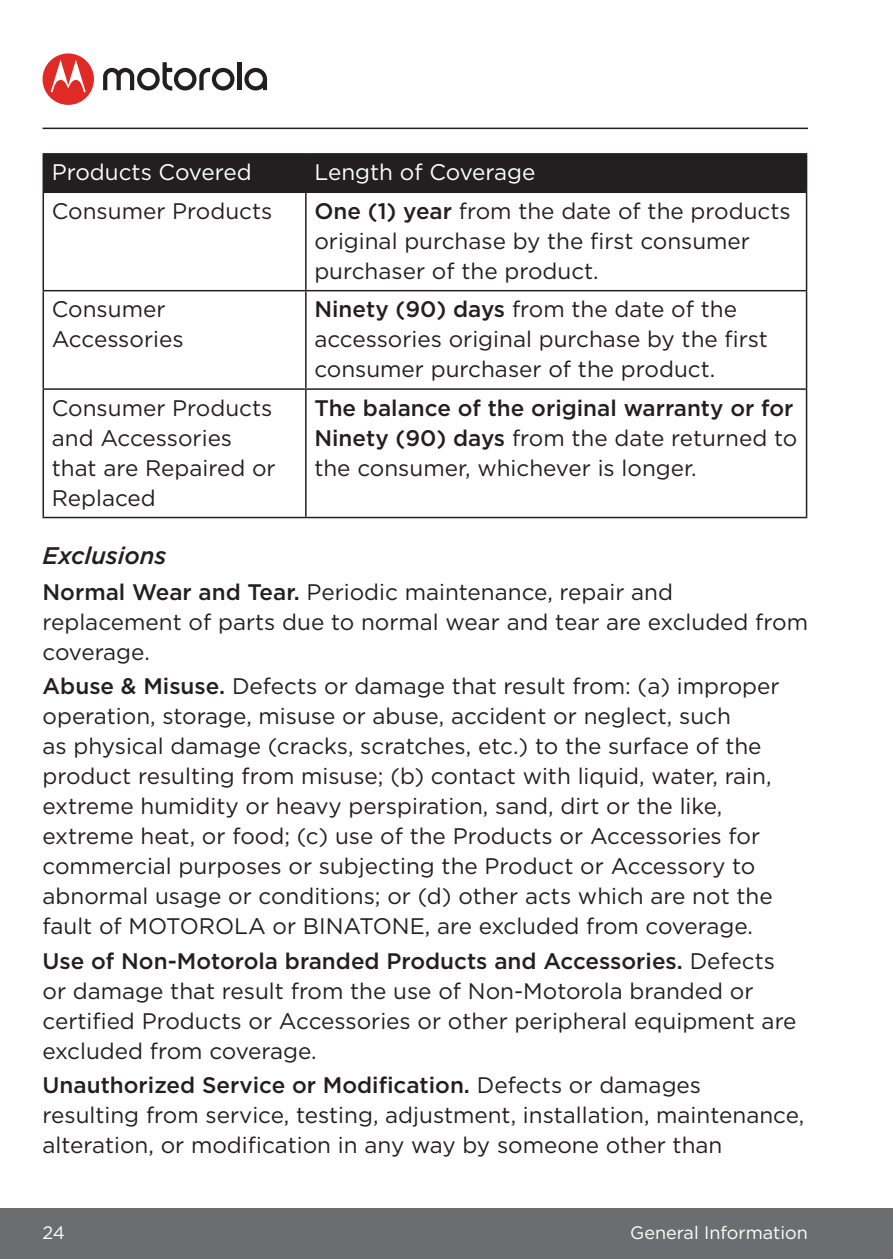
<style>
.page{position:relative;width:893px;height:1259px;background:#fff}
.page>*{position:absolute;margin:0;border:0;box-sizing:border-box;transform-origin:0 0}
.t1{font:italic 500 24px "Gotham";letter-spacing:-.005em;color:#231f20}
.t2{font:22.5px/30px "Gotham";color:#231f20}
.t3{font:22.5px "Gotham";color:#fff}
.t4{font:18px "Gotham";color:#fff}
.s1{font-weight:500}
</style>
<div class="page">
<div style="left:0;top:1208px;width:893px;height:51px;background:#6c6d70"></div>
<hr style="left:43px;top:128px;width:765px;height:1px;background:#231f20">
<div style="left:43px;top:53px;width:51px;height:52px;background:#e02a26;border-radius:50%"></div>
<svg style="left:51px;top:60px;width:35px;height:32px"></svg>
<svg style="left:244px;top:68px;width:23px;height:22px"></svg>
<div style="left:237px;top:62px;width:5px;height:28px;background:#221f1f"></div>
<svg style="left:103px;top:62px;width:131px;height:28px"></svg>
<div style="left:44px;top:155px;width:762px;height:36px;background:#231f20"></div>
<hr style="left:43px;top:153px;width:263px;height:2px;background:#231f20">
<hr style="left:43px;top:155px;width:1px;height:36px;background:#231f20">
<hr style="left:306px;top:153px;width:501px;height:2px;background:#231f20">
<hr style="left:305px;top:155px;width:2px;height:36px;background:#231f20">
<hr style="left:806px;top:155px;width:1px;height:36px;background:#231f20">
<hr style="left:43px;top:191px;width:263px;height:2px;background:#231f20">
<hr style="left:43px;top:193px;width:1px;height:97px;background:#231f20">
<hr style="left:306px;top:191px;width:501px;height:2px;background:#231f20">
<hr style="left:305px;top:193px;width:2px;height:97px;background:#231f20">
<hr style="left:806px;top:193px;width:1px;height:97px;background:#231f20">
<hr style="left:43px;top:290px;width:263px;height:1px;background:#231f20">
<hr style="left:43px;top:291px;width:1px;height:97px;background:#231f20">
<hr style="left:306px;top:290px;width:501px;height:1px;background:#231f20">
<hr style="left:305px;top:291px;width:2px;height:97px;background:#231f20">
<hr style="left:806px;top:291px;width:1px;height:97px;background:#231f20">
<hr style="left:43px;top:388px;width:263px;height:2px;background:#231f20">
<hr style="left:43px;top:390px;width:1px;height:127px;background:#231f20">
<hr style="left:306px;top:388px;width:501px;height:2px;background:#231f20">
<hr style="left:305px;top:390px;width:2px;height:127px;background:#231f20">
<hr style="left:806px;top:390px;width:1px;height:127px;background:#231f20">
<hr style="left:43px;top:517px;width:263px;height:1px;background:#231f20">
<hr style="left:306px;top:517px;width:501px;height:1px;background:#231f20">
<p class="t3" style="left:52px;top:158px;width:201px">Products Covered</p>
<p class="t3" style="left:314px;top:158px;width:223px">Length of Coverage</p>
<p class="t2" style="left:52px;top:195px;width:222px">Consumer Products</p>
<p class="t2" style="left:314px;top:195px;width:478px"><span class="s1">One (1) year</span> from the date of the products original purchase by the first consumer purchaser of the product.</p>
<p class="t2" style="left:52px;top:294px;width:133px">Consumer<br>Accessories</p>
<p class="t2" style="left:314px;top:294px;width:455px"><span class="s1">Ninety (90) days</span> from the date of the accessories original purchase by the first consumer purchaser of the product.</p>
<p class="t2" style="left:52px;top:392px;width:225px">Consumer Products and Accessories that are Repaired or<br>Replaced</p>
<p class="t2" style="left:314px;top:392px;width:484px"><span class="s1">The balance of the original warranty or for<br>Ninety (90) days</span> from the date returned to the consumer, whichever is longer.</p>
<p class="t1" style="left:43px;top:540px;width:126px">Exclusions</p>
<p class="t2" style="left:43px;top:576px;width:767px"><span class="s1">Normal Wear and Tear.</span> Periodic maintenance, repair and replacement of parts due to normal wear and tear are excluded from coverage.</p>
<p class="t2" style="left:43px;top:671px;width:739px"><span class="s1">Abuse &amp; Misuse.</span> Defects or damage that result from: (a) improper operation, storage, misuse or abuse, accident or neglect, such<br>as physical damage (cracks, scratches, etc.) to the surface of the product resulting from misuse; (b) contact with liquid, water, rain, extreme humidity or heavy perspiration, sand, dirt or the like, extreme heat, or food; (c) use of the Products or Accessories for commercial purposes or subjecting the Product or Accessory to abnormal usage or conditions; or (d) other acts which are not the fault of MOTOROLA or BINATONE, are excluded from coverage.</p>
<p class="t2" style="left:43px;top:945px;width:756px"><span class="s1">Use of Non-Motorola branded Products and Accessories.</span> Defects or damage that result from the use of Non-Motorola branded or certified Products or Accessories or other peripheral equipment are excluded from coverage.</p>
<p class="t2" style="left:43px;top:1069px;width:763px"><span class="s1">Unauthorized Service or Modification.</span> Defects or damages<br>resulting from service, testing, adjustment, installation, maintenance, alteration, or modification in any way by someone other than</p>
<p class="t4" style="left:43px;top:1221px;width:24px">24</p>
<p class="t4" style="left:630px;top:1221px;width:179px">General Information</p>
</div>
